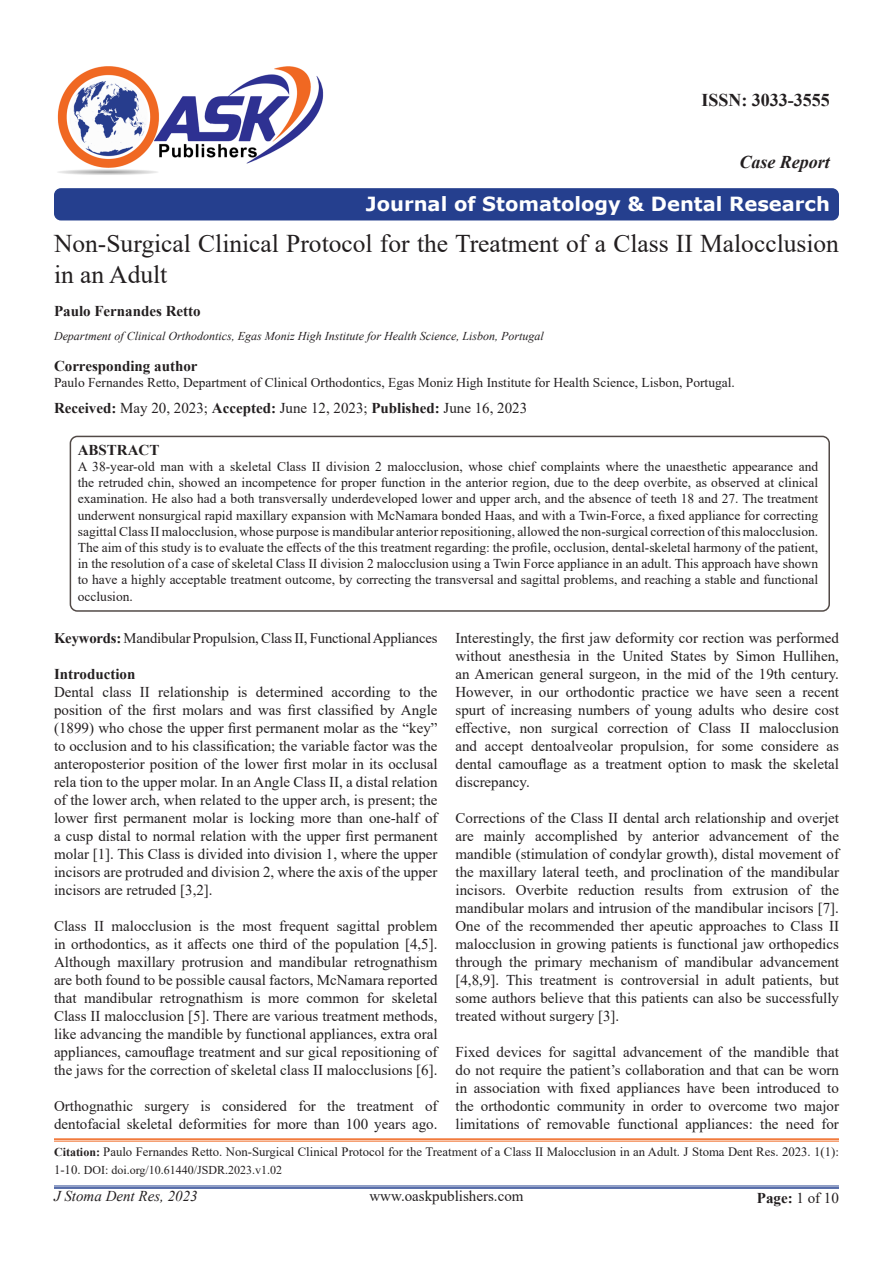
<style>
.page{position:relative;width:893px;height:1263px;background:#fff}
.page>*{position:absolute;margin:0;border:0;box-sizing:border-box;transform-origin:0 0}
.t1{font:25.5px/30.6px "Times New Roman";color:#231f20}
.t2{font:700 19.5px "Verdana";color:#fff}
.t3{font:700 18px "Times New Roman";color:#231f20}
.t4{font:italic 700 18px "Times New Roman";color:#231f20}
.t5{font:15px/18px "Times New Roman";color:#231f20;text-align:justify}
.t6{font:700 15px "Times New Roman";color:#231f20}
.t7{font:italic 15px "Times New Roman";color:#231f20}
.t8{font:14.7px "Times New Roman";letter-spacing:-.01em;color:#231f20}
.t9{font:13.5px/16.2px "Times New Roman";color:#231f20;text-align:justify}
.t10{font:12.75px "Times New Roman";color:#231f20}
.t11{font:italic 12px "Times New Roman";color:#231f20}
.t12{font:12px "Times New Roman";color:#231f20}
.s1{font-weight:700}
.s2{font-weight:700;font-size:12px}
.s3{font-size:12.75px}
.s4{font-weight:400}
</style>
<div class="page">
<hr style="left:54px;top:1186px;width:785px;height:1px;background:#24418f">
<hr style="left:54px;top:1187px;width:785px;height:2px;background:#24418f">
<div style="left:70px;top:436px;width:760px;height:176px;border:2px solid #524a47;border-radius:7px"></div>
<div style="left:54px;top:188px;width:785px;height:32px;background:#253f8e;border-radius:7px"></div>
<hr style="left:54px;top:1138px;width:785px;height:2px;background:#f06822">
<hr style="left:54px;top:1141px;width:785px;height:1px;background:#f06822">
<img style="left:57px;top:66px;width:267px;height:109px">
<p class="t3" style="left:701px;top:87px;width:130px">ISSN: 3033-3555</p>
<p class="t4" style="left:739px;top:150px;width:92px">Case Report</p>
<p class="t2" style="left:366px;top:190px;width:466px">Journal of Stomatology &amp; Dental Research</p>
<p class="t1" style="left:54px;top:227px;width:786px">Non-Surgical Clinical Protocol for the Treatment of a Class II Malocclusion in an Adult</p>
<p class="t6" style="left:54px;top:300px;width:148px">Paulo Fernandes Retto</p>
<p class="t11" style="left:54px;top:328px;width:491px">Department of Clinical Orthodontics, Egas Moniz High Institute for Health Science, Lisbon, Portugal</p>
<p class="t6" style="left:54px;top:355px;width:145px">Corresponding author</p>
<p class="t9" style="left:54px;top:374px;width:682px">Paulo Fernandes Retto, Department of Clinical Orthodontics, Egas Moniz High Institute for Health Science, Lisbon, Portugal.</p>
<p class="t5" style="left:54px;top:399px;width:475px"><span class="s1">Received:</span> May 20, 2023; <span class="s1">Accepted:</span> June 12, 2023; <span class="s1">Published:</span> June 16, 2023</p>
<p class="t6" style="left:78px;top:439px;width:83px">ABSTRACT</p>
<p class="t9" style="left:78px;top:458px;width:742px">A 38-year-old man with a skeletal Class II division 2 malocclusion, whose chief complaints where the unaesthetic appearance and the retruded chin, showed an incompetence for proper function in the anterior region, due to the deep overbite, as observed at clinical examination. He also had a both transversally underdeveloped lower and upper arch, and the absence of teeth 18 and 27. The treatment underwent nonsurgical rapid maxillary expansion with McNamara bonded Haas, and with a Twin-Force, a fixed appliance for correcting sagittal Class II malocclusion, whose purpose is mandibular anterior repositioning, allowed the non-surgical correction of this malocclusion.<br>The aim of this study is to evaluate the effects of the this treatment regarding: the profile, occlusion, dental-skeletal harmony of the patient, in the resolution of a case of skeletal Class II division 2 malocclusion using a Twin Force appliance in an adult. This approach have shown to have a highly acceptable treatment outcome, by correcting the transversal and sagittal problems, and reaching a stable and functional occlusion.</p>
<p class="t8" style="left:54px;top:628px;width:385px"><span class="s1">Keywords:</span> Mandibular Propulsion, Class II, Functional Appliances</p>
<p class="t6" style="left:54px;top:663px;width:83px">Introduction</p>
<p class="t5" style="left:54px;top:682px;width:385px">Dental class II relationship is determined according to the position of the first molars and was first classified by Angle (1899) who chose the upper first permanent molar as the “key” to occlusion and to his classification; the variable factor was the anteroposterior position of the lower first molar in its occlusal rela tion to the upper molar. In an Angle Class II, a distal relation of the lower arch, when related to the upper arch, is present; the lower first permanent molar is locking more than one-half of a cusp distal to normal relation with the upper first permanent molar [1]. This Class is divided into division 1, where the upper incisors are protruded and division 2, where the axis of the upper incisors are retruded [3,2].</p>
<p class="t5" style="left:54px;top:916px;width:385px">Class II malocclusion is the most frequent sagittal problem in orthodontics, as it affects one third of the population [4,5].<br>Although maxillary protrusion and mandibular retrognathism are both found to be possible causal factors, McNamara reported that mandibular retrognathism is more common for skeletal Class II malocclusion [5]. There are various treatment methods, like advancing the mandible by functional appliances, extra oral appliances, camouflage treatment and sur gical repositioning of the jaws for the correction of skeletal class II malocclusions [6].</p>
<p class="t5" style="left:54px;top:1096px;width:385px">Orthognathic surgery is considered for the treatment of dentofacial skeletal deformities for more than 100 years ago.</p>
<p class="t5" style="left:455px;top:628px;width:385px">Interestingly, the first jaw deformity cor rection was performed without anesthesia in the United States by Simon Hullihen, an American general surgeon, in the mid of the 19th century.<br>However, in our orthodontic practice we have seen a recent spurt of increasing numbers of young adults who desire cost effective, non surgical correction of Class II malocclusion and accept dentoalveolar propulsion, for some considere as dental camouflage as a treatment option to mask the skeletal discrepancy.</p>
<p class="t5" style="left:455px;top:808px;width:385px">Corrections of the Class II dental arch relationship and overjet are mainly accomplished by anterior advancement of the mandible (stimulation of condylar growth), distal movement of the maxillary lateral teeth, and proclination of the mandibular incisors. Overbite reduction results from extrusion of the mandibular molars and intrusion of the mandibular incisors [7].<br>One of the recommended ther apeutic approaches to Class II malocclusion in growing patients is functional jaw orthopedics through the primary mechanism of mandibular advancement [4,8,9]. This treatment is controversial in adult patients, but some authors believe that this patients can also be successfully treated without surgery [3].</p>
<p class="t5" style="left:455px;top:1042px;width:385px">Fixed devices for sagittal advancement of the mandible that do not require the patient’s collaboration and that can be worn in association with fixed appliances have been introduced to the orthodontic community in order to overcome two major limitations of removable functional appliances: the need for</p>
<p class="t10" style="left:54px;top:1143px;width:786px"><span class="s2">Citation:</span> Paulo Fernandes Retto. Non-Surgical Clinical Protocol for the Treatment of a Class II Malocclusion in an Adult. J Stoma Dent Res. 2023. 1(1):</p>
<p class="t12" style="left:54px;top:1162px;width:230px"><span class="s3">1-10.</span> DOI: doi.org/10.61440/JSDR.2023.v1.02</p>
<p class="t7" style="left:54px;top:1186px;width:145px">J Stoma Dent Res, 2023</p>
<p class="t5" style="left:369px;top:1187px;width:156px">www.oaskpublishers.com</p>
<p class="t6" style="left:757px;top:1187px;width:84px">Page: <span class="s4">1 of 10</span></p>
</div>
